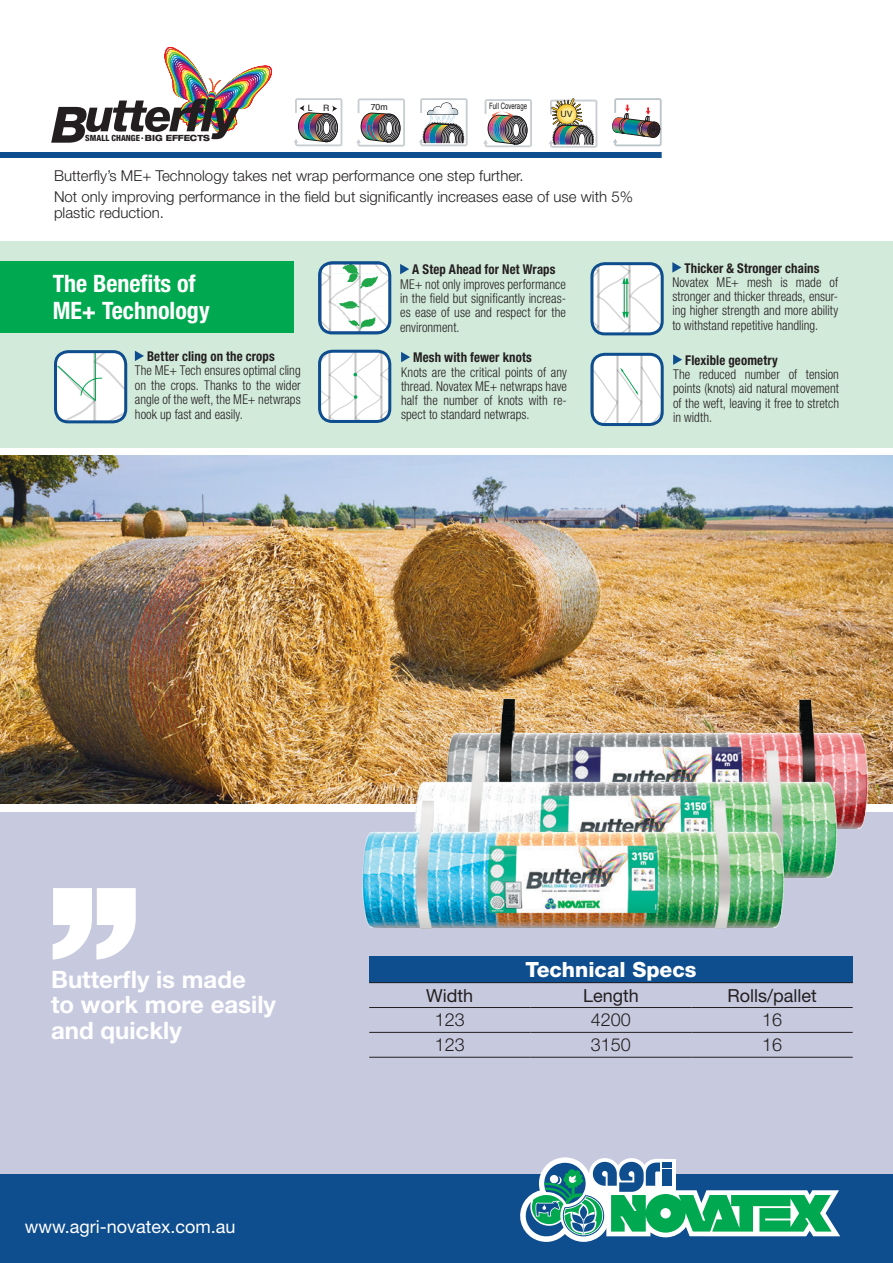
<style>
.page{position:relative;width:893px;height:1263px;background:#fff}
.page>*{position:absolute;margin:0;border:0;box-sizing:border-box;transform-origin:0 0}
.t1{font:700 24px/25.5px "Helvetica Neue LT Std";color:#fff}
.t2{font:700 condensed 24px "Helvetica Neue LT Std";color:#fff}
.t3{font:800 21px "Helvetica Neue LT Std";color:#fff}
.t4{font:18px "Helvetica Neue LT Std";color:#231f20}
.t5{font:18px "Helvetica Neue LT Std";color:#fff}
.t6{font:300 18px "Helvetica Neue LT Std";color:#231f20}
.t7{font:300 15px/16.5px "Helvetica Neue LT Std";color:#231f20}
.t8{font:300 condensed 13.5px/14.2px "Helvetica Neue LT Std";letter-spacing:.005em;color:#231f20;text-align:justify;scale:.95 1}
.t9{font:700 condensed 13.5px "Helvetica Neue LT Std";letter-spacing:.01em;color:#231f20;scale:.95 1}
.t10{font:8.7px "Helvetica";color:#1a181b;scale:.7 1}
.t11{font:8.7px "Helvetica";color:#1a181b}
.t12{font:800 condensed 8.55px "Helvetica Neue LT Std";color:#231f20}
.s1{font-stretch:expanded}
</style>
<div class="page">
<div style="left:0;top:241px;width:893px;height:207px;background:#d2eada"></div>
<img style="left:0;top:455px;width:893px;height:349px">
<div style="left:0;top:812px;width:893px;height:451px;background:#c7cadf"></div>
<div style="left:0;top:1174px;width:893px;height:89px;background:#0e4d8e"></div>
<div style="left:0;top:152px;width:662px;height:6px;background:#0e4d8e"></div>
<svg style="left:53px;top:888px;width:83px;height:72px"></svg>
<svg style="left:520px;top:1157px;width:320px;height:85px"></svg>
<svg style="left:400px;top:264px;width:9px;height:10px"></svg>
<img style="left:322px;top:265px;width:68px;height:68px">
<div style="left:318px;top:261px;width:73px;height:73px;border:3px solid #0e4d8e;border-radius:13px"></div>
<hr style="left:662px;top:264px;width:1px;height:70px;background:#010203">
<svg style="left:594px;top:266px;width:66px;height:68px"></svg>
<div style="left:590px;top:262px;width:74px;height:73px;border:3px solid #0e4d8e;border-radius:13px"></div>
<svg style="left:58px;top:354px;width:68px;height:68px"></svg>
<hr style="left:95px;top:352px;width:1px;height:49px;background:#00a650">
<div style="left:54px;top:350px;width:73px;height:73px;border:3px solid #0e4d8e;border-radius:13px"></div>
<svg style="left:322px;top:351px;width:68px;height:68px"></svg>
<div style="left:318px;top:350px;width:73px;height:73px;border:3px solid #0e4d8e;border-radius:13px"></div>
<svg style="left:594px;top:354px;width:66px;height:68px"></svg>
<div style="left:590px;top:353px;width:74px;height:73px;border:3px solid #0e4d8e;border-radius:13px"></div>
<svg style="left:672px;top:262px;width:9px;height:11px"></svg>
<svg style="left:135px;top:351px;width:9px;height:10px"></svg>
<svg style="left:401px;top:352px;width:9px;height:10px"></svg>
<svg style="left:673px;top:354px;width:9px;height:11px"></svg>
<img style="left:442px;top:696px;width:439px;height:133px">
<svg style="left:356px;top:98px;width:49px;height:48px"></svg>
<svg style="left:549px;top:98px;width:48px;height:50px"></svg>
<svg style="left:293px;top:98px;width:49px;height:48px"></svg>
<svg style="left:419px;top:98px;width:49px;height:48px"></svg>
<svg style="left:483px;top:99px;width:49px;height:48px"></svg>
<svg style="left:612px;top:98px;width:50px;height:48px"></svg>
<div style="left:369px;top:956px;width:484px;height:27px;background:#0e4d8e"></div>
<hr style="left:369px;top:982px;width:161px;height:1px;background:#231f20">
<hr style="left:530px;top:982px;width:161px;height:1px;background:#231f20">
<hr style="left:691px;top:982px;width:162px;height:1px;background:#231f20">
<hr style="left:369px;top:1007px;width:161px;height:1px;background:#231f20">
<hr style="left:530px;top:1007px;width:161px;height:1px;background:#231f20">
<hr style="left:691px;top:1007px;width:162px;height:1px;background:#231f20">
<hr style="left:369px;top:1032px;width:161px;height:1px;background:#231f20">
<hr style="left:530px;top:1032px;width:161px;height:1px;background:#231f20">
<hr style="left:691px;top:1032px;width:162px;height:1px;background:#231f20">
<hr style="left:369px;top:1057px;width:161px;height:1px;background:#231f20">
<hr style="left:530px;top:1057px;width:161px;height:1px;background:#231f20">
<hr style="left:691px;top:1057px;width:162px;height:1px;background:#231f20">
<svg style="left:51px;top:46px;width:221px;height:97px"></svg>
<div style="left:0;top:261px;width:293px;height:72px;background:#00a94f"></div>
<img style="left:410px;top:745px;width:440px;height:133px">
<img style="left:358px;top:795px;width:439px;height:134px">
<p class="t12" style="left:85px;top:133px;width:126px">SMALL CHANGE <sup>•</sup> <span class="s1">BIG EFFECTS</span></p>
<p class="t11" style="left:308px;top:101px;width:23px">L R</p>
<p class="t10" style="left:489px;top:99px;width:56px">Full Coverage</p>
<p class="t11" style="left:371px;top:100px;width:18px">70m</p>
<p class="t11" style="left:560px;top:107px;width:14px">UV</p>
<p class="t7" style="left:54px;top:167px;width:471px">Butterfly’s ME+ Technology takes net wrap performance one step further.</p>
<p class="t7" style="left:54px;top:188px;width:581px">Not only improving performance in the field but significantly increases ease of use with 5% plastic reduction.</p>
<p class="t2" style="left:53px;top:269px;width:144px">The Benefits of</p>
<p class="t2" style="left:53px;top:296px;width:159px">ME+ Technology</p>
<p class="t9" style="left:147px;top:348px;width:136px">Better cling on the crops</p>
<p class="t8" style="left:135px;top:363px;width:176px">The ME+ Tech ensures optimal cling on the crops. Thanks to the wider angle of the weft, the ME+ netwraps hook up fast and easily.</p>
<p class="t9" style="left:412px;top:261px;width:152px">A Step Ahead for Net Wraps</p>
<p class="t8" style="left:400px;top:276px;width:176px">ME+ not only improves performance in the field but significantly increas&shy;es ease of use and respect for the environment.</p>
<p class="t9" style="left:413px;top:349px;width:127px">Mesh with fewer knots</p>
<p class="t8" style="left:401px;top:365px;width:176px">Knots are the critical points of any thread. Novatex ME+ netwraps have half the number of knots with re&shy;spect to standard netwraps.</p>
<p class="t9" style="left:684px;top:260px;width:144px">Thicker &amp; Stronger chains</p>
<p class="t8" style="left:672px;top:275px;width:176px">Novatex ME+ mesh is made of stronger and thicker threads, ensur&shy;ing higher strength and more ability to withstand repetitive handling.</p>
<p class="t9" style="left:685px;top:352px;width:99px">Flexible geometry</p>
<p class="t8" style="left:673px;top:367px;width:176px">The reduced number of tension points (knots) aid natural movement of the weft, leaving it free to stretch in width.</p>
<p class="t1" style="left:51px;top:966px;width:196px">Butterfly is made</p>
<p class="t1" style="left:51px;top:991px;width:226px">to work more easily and quickly</p>
<p class="t5" style="left:25px;top:1216px;width:212px">www.agri-novatex.com.au</p>
<p class="t3" style="left:525px;top:957px;width:173px">Technical Specs</p>
<p class="t4" style="left:426px;top:984px;width:49px">Width</p>
<p class="t4" style="left:583px;top:984px;width:57px">Length</p>
<p class="t4" style="left:727px;top:984px;width:91px">Rolls/pallet</p>
<p class="t6" style="left:435px;top:1009px;width:32px">123</p>
<p class="t6" style="left:591px;top:1009px;width:42px">4200</p>
<p class="t6" style="left:762px;top:1009px;width:22px">16</p>
<p class="t6" style="left:435px;top:1034px;width:32px">123</p>
<p class="t6" style="left:591px;top:1034px;width:42px">3150</p>
<p class="t6" style="left:762px;top:1034px;width:22px">16</p>
</div>
